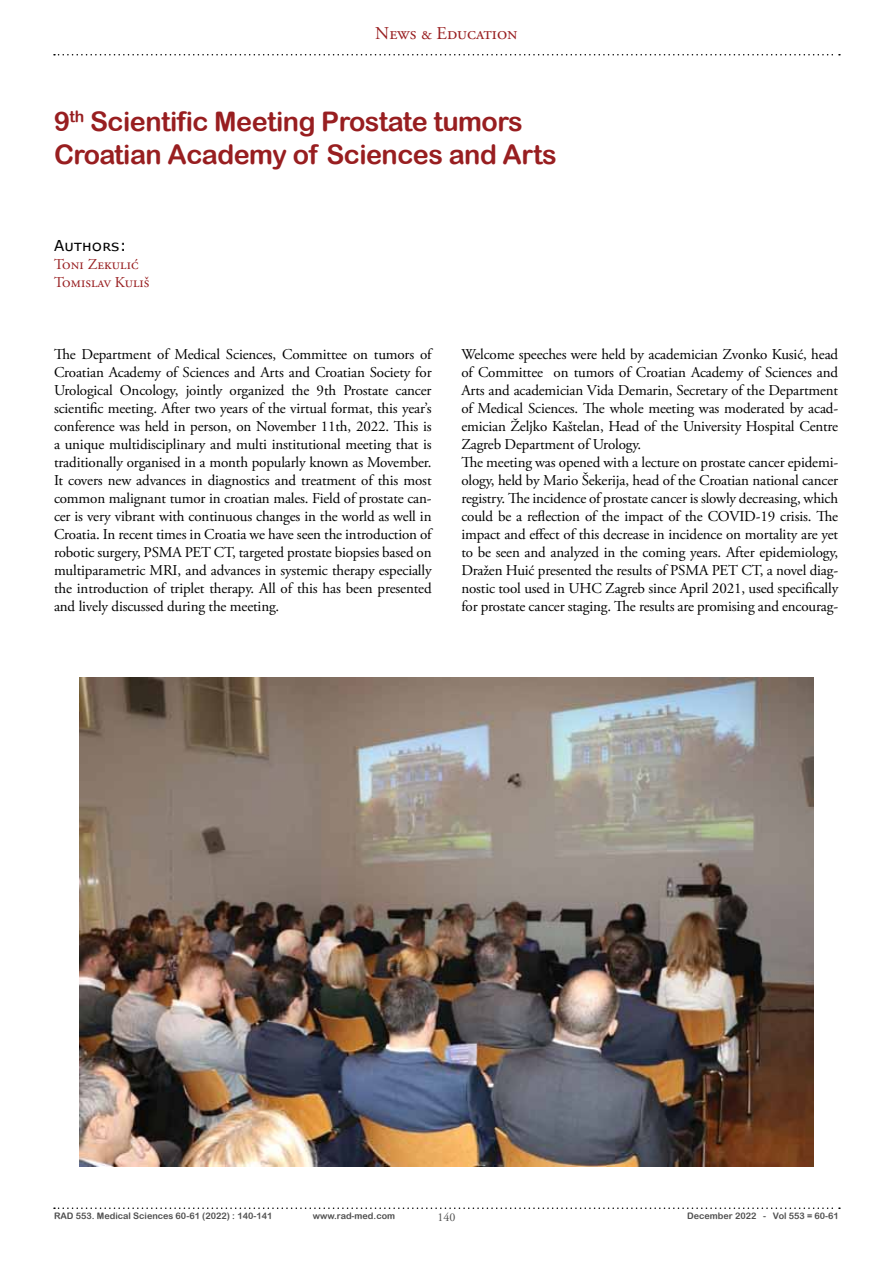
<style>
.page{position:relative;width:893px;height:1263px;background:#fff}
.page>*{position:absolute;margin:0;border:0;box-sizing:border-box;transform-origin:0 0}
.t1{font:27px/32.4px "Arial Rounded MT Bold";letter-spacing:-.02em;color:#981e20}
.t2{font:18px "Adobe Garamond Pro";color:#981e20}
.t3{font:15px/18px "Adobe Garamond Pro";letter-spacing:-.01em;color:#000;text-align:justify}
.t4{font:15px/18px "Adobe Garamond Pro";letter-spacing:.005em;color:#981e20}
.t5{font:15px "Verdana";letter-spacing:.005em;color:#000}
.t6{font:12px "Adobe Garamond Pro";color:#4e4e4e}
.t7{font:9px "Arial Rounded MT Bold";color:#4e4e4e}
</style>
<div class="page">
<svg style="left:54px;top:54px;width:786px;height:2px"></svg>
<svg style="left:54px;top:1207px;width:786px;height:2px"></svg>
<img style="left:80px;top:677px;width:734px;height:489px">
<p class="t2" style="left:375px;top:23px;width:144px">News &amp; Education</p>
<h1 class="t1" style="left:54px;top:105px;width:504px">9<sup>th</sup> Scientific Meeting Prostate tumors<br>Croatian Academy of Sciences and Arts</h1>
<p class="t5" style="left:54px;top:235px;width:74px">Authors:</p>
<p class="t4" style="left:54px;top:256px;width:97px">Toni Zekulić<br>Tomislav Kuliš</p>
<p class="t3" style="left:54px;top:346px;width:379px">The Department of Medical Sciences, Committee on tumors of Croatian Academy of Sciences and Arts and Croatian Society for Urological Oncology, jointly organized the 9th Prostate cancer scientific meeting. After two years of the virtual format, this year’s conference was held in person, on November 11th, 2022. This is a unique multidisciplinary and multi institutional meeting that is traditionally organised in a month popularly known as Movember.<br>It covers new advances in diagnostics and treatment of this most common malignant tumor in croatian males. Field of prostate can&shy;cer is very vibrant with continuous changes in the world as well in Croatia. In recent times in Croatia we have seen the introduction of robotic surgery, PSMA PET CT, targeted prostate biopsies based on multiparametric MRI, and advances in systemic therapy especially the introduction of triplet therapy. All of this has been presented and lively discussed during the meeting.</p>
<p class="t3" style="left:461px;top:345px;width:378px;text-align:left">Welcome speeches were held by academician Zvonko Kusić, head of Committee on tumors of Croatian Academy of Sciences and Arts and academician Vida Demarin, Secretary of the Department of Medical Sciences. The whole meeting was moderated by acad&shy;emician Željko Kaštelan, Head of the University Hospital Centre Zagreb Department of Urology.<br>The meeting was opened with a lecture on prostate cancer epidemi&shy;ology, held by Mario Šekerija, head of the Croatian national cancer registry. The incidence of prostate cancer is slowly decreasing, which could be a reflection of the impact of the COVID-19 crisis. The impact and effect of this decrease in incidence on mortality are yet to be seen and analyzed in the coming years. After epidemiology, Dražen Huić presented the results of PSMA PET CT, a novel diag&shy;nostic tool used in UHC Zagreb since April 2021, used specifically for prostate cancer staging. The results are promising and encourag-</p>
<p class="t7" style="left:54px;top:1210px;width:220px">RAD 553. Medical Sciences 60-61 (2022) : 140-141</p>
<p class="t7" style="left:313px;top:1210px;width:84px">www.rad-med.com</p>
<p class="t6" style="left:437px;top:1210px;width:19px">140</p>
<p class="t7" style="left:687px;top:1210px;width:153px">December 2022 - Vol 553 = 60-61</p>
</div>
